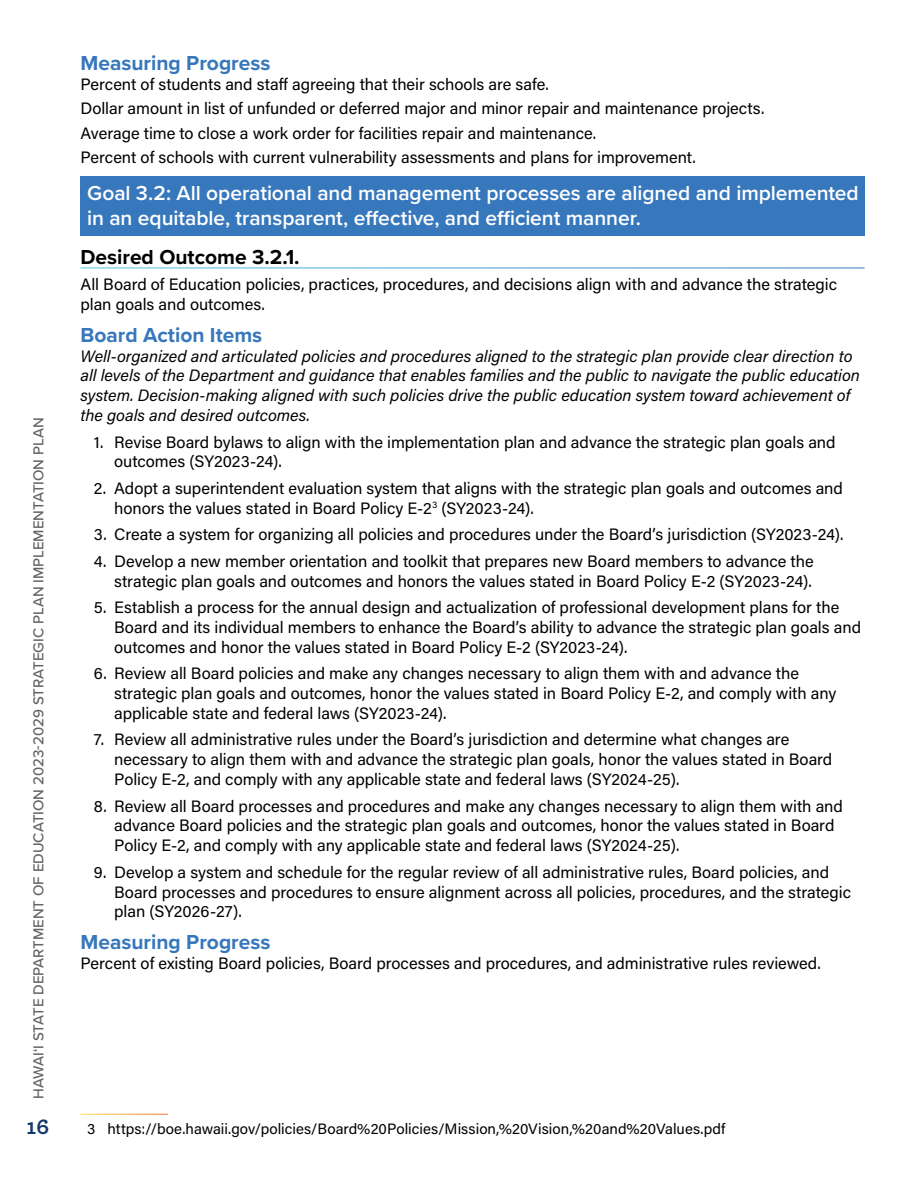
<style>
.page{position:relative;width:918px;height:1188px;background:#fff}
.page>*{position:absolute;margin:0;border:0;box-sizing:border-box;transform-origin:0 0}
.t1{font:700 22.5px "Archer";color:#14376a}
.t2{font:600 21px/25.2px "Proxima Nova";letter-spacing:-.005em;color:#fff}
.t3{font:700 21px "Proxima Nova";color:#3777bc}
.t4{font:700 21px "Proxima Nova";color:#000}
.t5{font:16.5px/19.8px "Acumin Pro";color:#000}
.t6{font:italic 16.5px/19.8px "Acumin Pro";letter-spacing:-.005em;color:#000}
.t7{font:15px "Acumin Pro";letter-spacing:.005em;color:#000}
.t8{font:500 15px "Proxima Nova";color:#636466}
</style>
<div class="page">
<div style="left:80px;top:176px;width:785px;height:60px;background:#3777bc"></div>
<p class="t8" style="left:27px;top:1099px;width:683px;rotate:-90deg">HAWAI‘I STATE DEPARTMENT OF EDUCATION 2023-2029 STRATEGIC PLAN IMPLEMENTATION PLAN</p>
<h1 class="t1" style="left:27px;top:1109px;width:24px">16</h1>
<p class="t3" style="left:80px;top:47px;width:192px">Measuring Progress</p>
<p class="t5" style="left:80px;top:71px;width:685px;line-height:24.5px">Percent of students and staff agreeing that their schools are safe.<br>Dollar amount in list of unfunded or deferred major and minor repair and maintenance projects.<br>Average time to close a work order for facilities repair and maintenance.<br>Percent of schools with current vulnerability assessments and plans for improvement.</p>
<p class="t2" style="left:87px;top:179px;width:773px">Goal 3.2: All operational and management processes are aligned and implemented in an equitable, transparent, effective, and efficient manner.</p>
<p class="t4" style="left:80px;top:241px;width:221px">Desired Outcome 3.2.1.</p>
<p class="t5" style="left:80px;top:274px;width:758px">All Board of Education policies, practices, procedures, and decisions align with and advance the strategic plan goals and outcomes.</p>
<p class="t3" style="left:80px;top:319px;width:183px">Board Action Items</p>
<p class="t6" style="left:80px;top:345px;width:781px">Well-organized and articulated policies and procedures aligned to the strategic plan provide clear direction to all levels of the Department and guidance that enables families and the public to navigate the public education system. Decision-making aligned with such policies drive the public education system toward achievement of the goals and desired outcomes.</p>
<p class="t5" style="left:114px;top:431px;width:723px;text-indent:-20px">1. Revise Board bylaws to align with the implementation plan and advance the strategic plan goals and outcomes (SY2023-24).</p>
<p class="t5" style="left:114px;top:478px;width:730px;text-indent:-20px">2. Adopt a superintendent evaluation system that aligns with the strategic plan goals and outcomes and honors the values stated in Board Policy E-2<sup>3</sup> (SY2023-24).</p>
<p class="t5" style="left:94px;top:524px;width:751px">3. Create a system for organizing all policies and procedures under the Board’s jurisdiction (SY2023-24).</p>
<p class="t5" style="left:94px;top:550px;width:721px;text-align:right">4. Develop a new member orientation and toolkit that prepares new Board members to advance the strategic plan goals and outcomes and honors the values stated in Board Policy E-2 (SY2023-24).</p>
<p class="t5" style="left:114px;top:597px;width:748px;text-indent:-20px">5. Establish a process for the annual design and actualization of professional development plans for the<br>Board and its individual members to enhance the Board’s ability to advance the strategic plan goals and outcomes and honor the values stated in Board Policy E-2 (SY2023-24).</p>
<p class="t5" style="left:114px;top:663px;width:724px;text-indent:-20px">6. Review all Board policies and make any changes necessary to align them with and advance the strategic plan goals and outcomes, honor the values stated in Board Policy E-2, and comply with any applicable state and federal laws (SY2023-24).</p>
<p class="t5" style="left:114px;top:729px;width:720px;text-indent:-20px">7. Review all administrative rules under the Board’s jurisdiction and determine what changes are necessary to align them with and advance the strategic plan goals, honor the values stated in Board<br>Policy E-2, and comply with any applicable state and federal laws (SY2024-25).</p>
<p class="t5" style="left:114px;top:795px;width:730px;text-indent:-20px">8. Review all Board processes and procedures and make any changes necessary to align them with and advance Board policies and the strategic plan goals and outcomes, honor the values stated in Board<br>Policy E-2, and comply with any applicable state and federal laws (SY2024-25).</p>
<p class="t5" style="left:114px;top:861px;width:738px;text-indent:-20px">9. Develop a system and schedule for the regular review of all administrative rules, Board policies, and<br>Board processes and procedures to ensure alignment across all policies, procedures, and the strategic plan (SY2026-27).</p>
<p class="t3" style="left:80px;top:927px;width:192px">Measuring Progress</p>
<p class="t5" style="left:80px;top:953px;width:742px">Percent of existing Board policies, Board processes and procedures, and administrative rules reviewed.</p>
<p class="t7" style="left:87px;top:1119px;width:640px">3 https://boe.hawaii.gov/policies/Board%20Policies/Mission,%20Vision,%20and%20Values.pdf</p>
</div>
